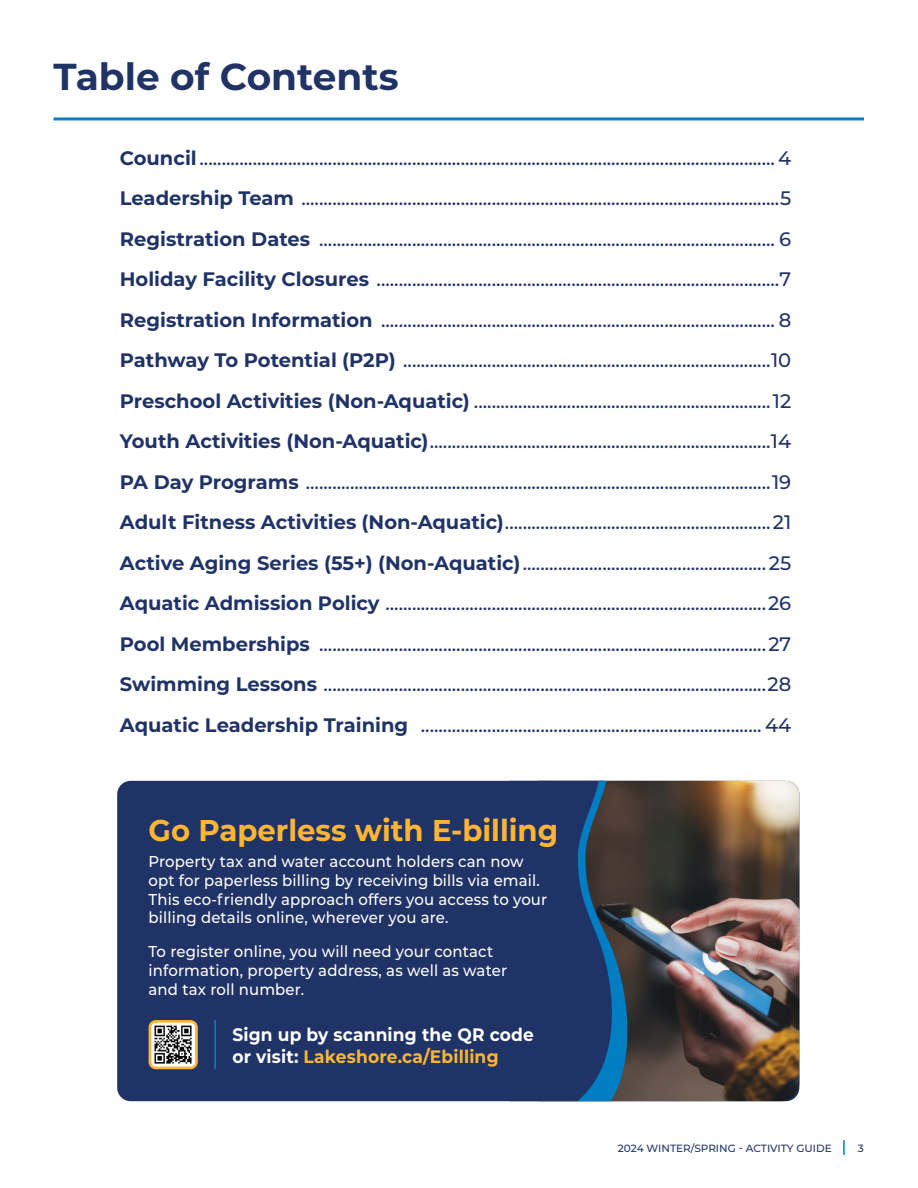
<style>
.page{position:relative;width:918px;height:1188px;background:#fff}
.page>*{position:absolute;margin:0;border:0;box-sizing:border-box;transform-origin:0 0}
.t1{font:700 37.5px "Montserrat";color:#203367}
.t2{font:700 30px "Montserrat";color:#fdb634}
.B{font:500 19.5px "Montserrat";color:#203367}
.Paragraph_Style_1{font:700 18px "Montserrat";letter-spacing:.01em;color:#fdb634;scale:.95 1}
.Paragraph_Style_1-2{font:700 18px "Montserrat";letter-spacing:.01em;color:#fff;scale:.95 1}
.Paragraph_Style_1-3{font:500 15.75px/18.9px "Montserrat";letter-spacing:.01em;color:#fff;scale:.95 1}
.t3{font:500 10.5px "Montserrat";color:#203367}
.s1{font-weight:700}
.s2{color:#fff}
</style>
<div class="page">
<svg style="left:843px;top:1140px;width:2px;height:15px"></svg>
<hr style="left:54px;top:117px;width:810px;height:3px;background:#067fc3">
<div style="left:117px;top:781px;width:682px;height:320px;background:#203367;border-radius:14px"></div>
<img style="left:627px;top:781px;width:172px;height:320px">
<svg style="left:577px;top:781px;width:50px;height:320px"></svg>
<div style="left:150px;top:1021px;width:46px;height:47px;background:#fff;border-radius:6px"></div>
<img style="left:154px;top:1025px;width:38px;height:39px">
<div style="left:149px;top:1020px;width:49px;height:49px;border:3px solid #fdb634;border-radius:6px"></div>
<hr style="left:214px;top:1020px;width:2px;height:49px;background:#067fc3">
<p class="t1" style="left:54px;top:49px;width:347px">Table of Contents</p>
<p class="B" style="left:120px;top:144px;width:673px"><span class="s1">Council</span>.................................................................................................................................. 4</p>
<p class="B" style="left:120px;top:185px;width:673px"><span class="s1">Leadership Team</span> ............................................................................................................5</p>
<p class="B" style="left:120px;top:225px;width:673px"><span class="s1">Registration Dates</span> ....................................................................................................... 6</p>
<p class="B" style="left:120px;top:266px;width:673px"><span class="s1">Holiday Facility Closures</span> ...........................................................................................7</p>
<p class="B" style="left:120px;top:306px;width:673px"><span class="s1">Registration Information</span> ......................................................................................... 8</p>
<p class="B" style="left:120px;top:347px;width:673px"><span class="s1">Pathway To Potential (P2P)</span> ...................................................................................10</p>
<p class="B" style="left:120px;top:387px;width:673px"><span class="s1">Preschool Activities (Non-Aquatic)</span> ...................................................................12</p>
<p class="B" style="left:120px;top:428px;width:673px"><span class="s1">Youth Activities (Non-Aquatic)</span>.............................................................................14</p>
<p class="B" style="left:120px;top:468px;width:673px"><span class="s1">PA Day Programs</span> .........................................................................................................19</p>
<p class="B" style="left:120px;top:509px;width:673px"><span class="s1">Adult Fitness Activities (Non-Aquatic)</span>............................................................21</p>
<p class="B" style="left:120px;top:549px;width:673px"><span class="s1">Active Aging Series (55+) (Non-Aquatic)</span>.......................................................25</p>
<p class="B" style="left:120px;top:590px;width:673px"><span class="s1">Aquatic Admission Policy</span> ......................................................................................26</p>
<p class="B" style="left:120px;top:630px;width:673px"><span class="s1">Pool Memberships</span> .....................................................................................................27</p>
<p class="B" style="left:120px;top:671px;width:673px"><span class="s1">Swimming Lessons</span> ....................................................................................................28</p>
<p class="B" style="left:120px;top:711px;width:673px"><span class="s1">Aquatic Leadership Training</span> ............................................................................. 44</p>
<p class="t2" style="left:149px;top:809px;width:411px">Go Paperless with E-billing</p>
<p class="Paragraph_Style_1-3" style="left:149px;top:851px;width:421px">Property tax and water account holders can now opt for paperless billing by receiving bills via email.<br>This eco-friendly approach offers you access to your billing details online, wherever you are.</p>
<p class="Paragraph_Style_1-3" style="left:149px;top:942px;width:379px">To register online, you will need your contact information, property address, as well as water and tax roll number.</p>
<p class="Paragraph_Style_1-2" style="left:232px;top:1022px;width:319px">Sign up by scanning the QR code</p>
<p class="Paragraph_Style_1" style="left:232px;top:1043px;width:282px"><span class="s2">or visit:</span> Lakeshore.ca/Ebilling</p>
<p class="t3" style="left:618px;top:1141px;width:215px">2024 WINTER/SPRING - ACTIVITY GUIDE</p>
<p class="t3" style="left:858px;top:1141px;width:8px">3</p>
</div>
